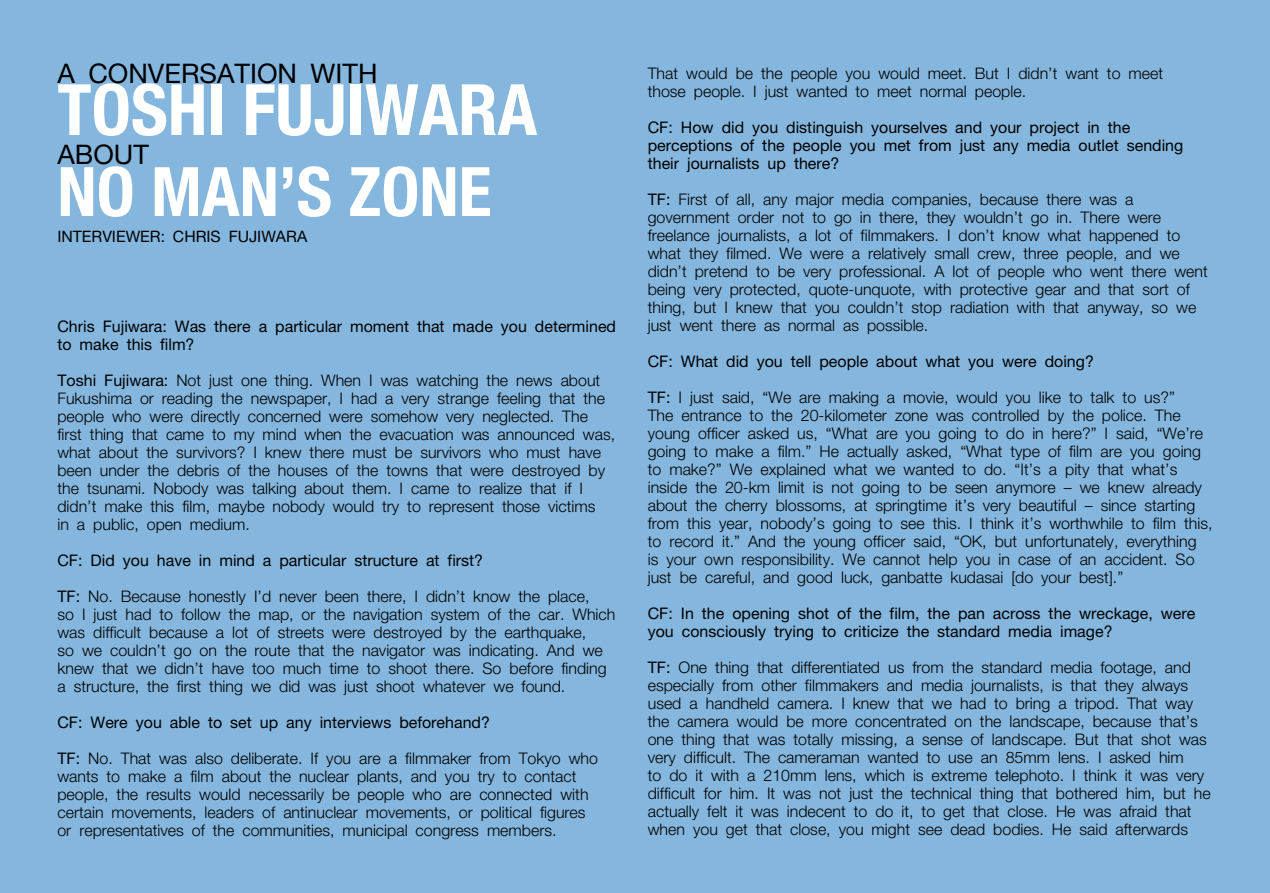
<style>
.page{position:relative;width:1270px;height:893px;background:#fff}
.page>*{position:absolute;margin:0;border:0;box-sizing:border-box;transform-origin:0 0}
.t1{font:700 condensed 70.88px "Helvetica Neue";color:#fff}
.t2{font:700 condensed 68.4px "Helvetica Neue";color:#fff}
.t3{font:27px "Helvetica Neue";color:#000}
.t4{font:300 15.97px/18px "Helvetica Neue";color:#000}
.t5{font:15.97px/18px "Helvetica Neue";color:#000}
.t6{font:15.75px "Helvetica Neue";color:#000}
.s1{font-weight:400}
</style>
<div class="page">
<div style="left:0;top:0;width:1269px;height:893px;background:#85b7de"></div>
<h3 class="t3" style="left:57px;top:58px;width:321px">A Conversation with</h3>
<h1 class="t1" style="left:57px;top:67px;width:481px">TOSHI FUJIWARA</h1>
<h3 class="t3" style="left:57px;top:139px;width:86px">about</h3>
<h2 class="t2" style="left:57px;top:150px;width:435px">NO MAN’S ZONE</h2>
<p class="t6" style="left:57px;top:227px;width:249px">I nterviewer: Chris Fujiwara</p>
<p class="t5" style="left:57px;top:317px;width:560px">Chris Fujiwara: Was there a particular moment that made you determined to make this film?</p>
<p class="t4" style="left:57px;top:371px;width:559px"><span class="s1">Toshi Fujiwara:</span> Not just one thing. When I was watching the news about Fukushima or reading the newspaper, I had a very strange feeling that the people who were directly concerned were somehow very neglected. The first thing that came to my mind when the evacuation was announced was, what about the survivors? I knew there must be survivors who must have been under the debris of the houses of the towns that were destroyed by the tsunami. Nobody was talking about them. I came to realize that if I didn’t make this film, maybe nobody would try to represent those victims<br>in a public, open medium.</p>
<p class="t5" style="left:57px;top:551px;width:427px">CF: Did you have in mind a particular structure at first?</p>
<p class="t4" style="left:57px;top:587px;width:559px"><span class="s1">TF:</span> No. Because honestly I’d never been there, I didn’t know the place,<br>so I just had to follow the map, or the navigation system of the car. Which was difficult because a lot of streets were destroyed by the earthquake,<br>so we couldn’t go on the route that the navigator was indicating. And we knew that we didn’t have too much time to shoot there. So before finding a structure, the first thing we did was just shoot whatever we found.</p>
<p class="t5" style="left:57px;top:713px;width:434px">CF: Were you able to set up any interviews beforehand?</p>
<p class="t4" style="left:57px;top:749px;width:542px"><span class="s1">TF:</span> No. That was also deliberate. If you are a filmmaker from Tokyo who wants to make a film about the nuclear plants, and you try to contact people, the results would necessarily be people who are connected with certain movements, leaders of antinuclear movements, or political figures or representatives of the communities, municipal congress members.</p>
<p class="t4" style="left:647px;top:64px;width:517px">That would be the people you would meet. But I didn’t want to meet those people. I just wanted to meet normal people.</p>
<p class="t5" style="left:647px;top:118px;width:537px">CF: How did you distinguish yourselves and your project in the perceptions of the people you met from just any media outlet sending their journalists up there?</p>
<p class="t4" style="left:647px;top:190px;width:561px"><span class="s1">TF:</span> First of all, any major media companies, because there was a government order not to go in there, they wouldn’t go in. There were freelance journalists, a lot of filmmakers. I don’t know what happened to what they filmed. We were a relatively small crew, three people, and we didn’t pretend to be very professional. A lot of people who went there went being very protected, quote-unquote, with protective gear and that sort of thing, but I knew that you couldn’t stop radiation with that anyway, so we just went there as normal as possible.</p>
<p class="t5" style="left:647px;top:352px;width:447px">CF: What did you tell people about what you were doing?</p>
<p class="t4" style="left:647px;top:388px;width:566px"><span class="s1">TF:</span> I just said, “We are making a movie, would you like to talk to us?”<br>The entrance to the 20-kilometer zone was controlled by the police. The young officer asked us, “What are you going to do in here?” I said, “We’re going to make a film.” He actually asked, “What type of film are you going to make?” We explained what we wanted to do. “It’s a pity that what’s inside the 20-km limit is not going to be seen anymore – we knew already about the cherry blossoms, at springtime it’s very beautiful – since starting from this year, nobody’s going to see this. I think it’s worthwhile to film this, to record it.” And the young officer said, “OK, but unfortunately, everything<br>is your own responsibility. We cannot help you in case of an accident. So just be careful, and good luck, ganbatte kudasai [do your best].”</p>
<p class="t5" style="left:647px;top:604px;width:549px">CF: I n the opening shot of the film, the pan across the wreckage, were you consciously trying to criticize the standard media image?</p>
<p class="t4" style="left:647px;top:658px;width:564px"><span class="s1">TF:</span> One thing that differentiated us from the standard media footage, and especially from other filmmakers and media journalists, is that they always used a handheld camera. I knew that we had to bring a tripod. That way the camera would be more concentrated on the landscape, because that’s one thing that was totally missing, a sense of landscape. But that shot was very difficult. The cameraman wanted to use an 85mm lens. I asked him<br>to do it with a 210mm lens, which is extreme telephoto. I think it was very difficult for him. It was not just the technical thing that bothered him, but he actually felt it was indecent to do it, to get that close. He was afraid that when you get that close, you might see dead bodies. He said afterwards</p>
</div>
